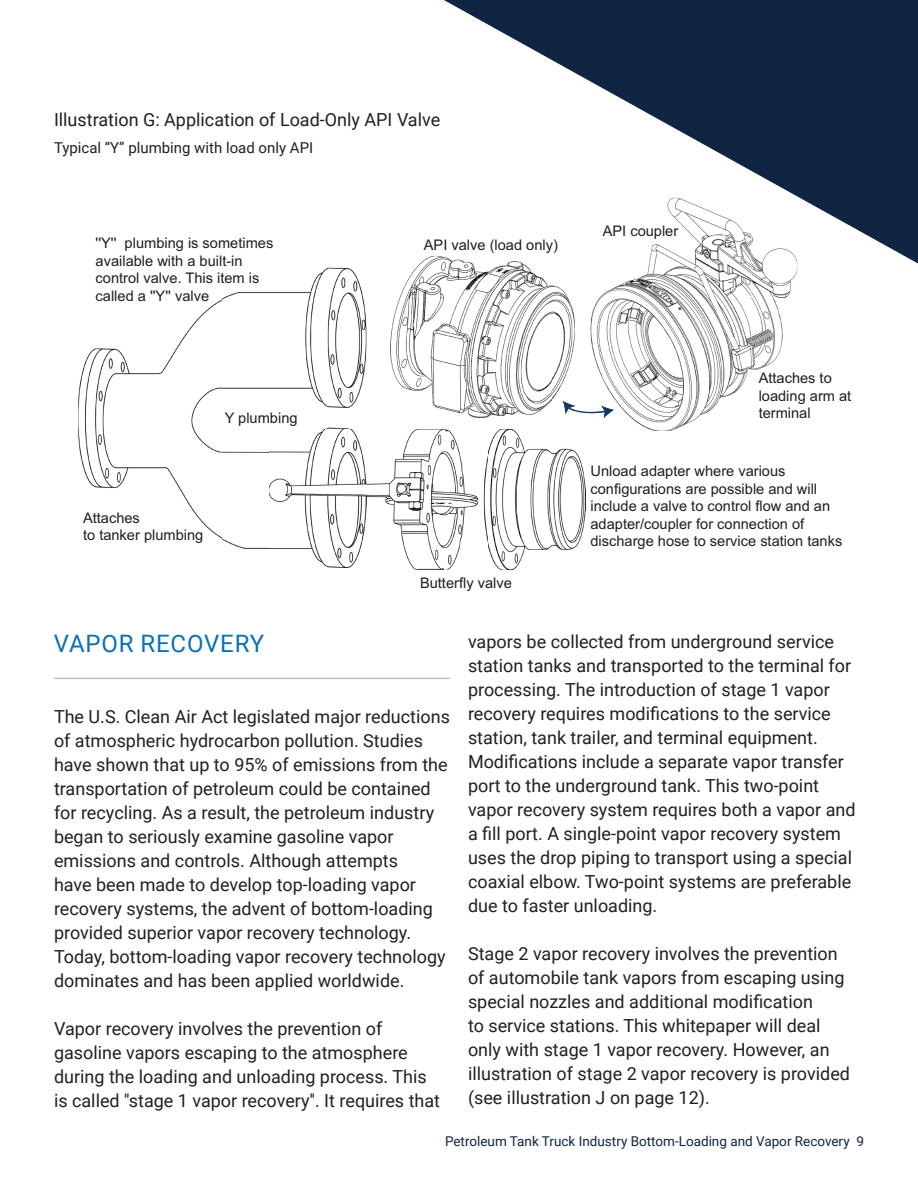
<style>
.page{position:relative;width:918px;height:1188px;background:#fff}
.page>*{position:absolute;margin:0;border:0;box-sizing:border-box;transform-origin:0 0}
.t1{font:24px "Roboto";letter-spacing:.035em;color:#0970b9}
.t2{font:18px/24px "Roboto";color:#231f20}
.t3{font:15px "Roboto";color:#231f20}
.t4{font:14.55px/17.5px "Arial";color:#211d1e}
.t5{font:14.55px/17.5px "Arial";color:#201d1e}
.t6{font:13.5px "Roboto";color:#0f2541}
.s1{color:#211d1e}
</style>
<div class="page">
<svg style="left:444px;top:0;width:474px;height:264px;fill:#0f2541"></svg>
<hr style="left:54px;top:678px;width:396px;height:1px;background:#bfc0c1">
<img style="left:591px;top:198px;width:206px;height:233px">
<img style="left:603px;top:225px;width:76px;height:14px">
<img style="left:759px;top:373px;width:38px;height:10px">
<img style="left:760px;top:390px;width:37px;height:14px">
<img style="left:759px;top:408px;width:38px;height:10px">
<img style="left:391px;top:256px;width:184px;height:161px">
<svg style="left:563px;top:401px;width:51px;height:17px"></svg>
<img style="left:78px;top:268px;width:288px;height:299px">
<img style="left:96px;top:273px;width:163px;height:10px">
<img style="left:96px;top:290px;width:113px;height:11px">
<img style="left:83px;top:512px;width:56px;height:11px">
<img style="left:83px;top:530px;width:119px;height:14px">
<img style="left:225px;top:412px;width:72px;height:14px">
<img style="left:342px;top:429px;width:244px;height:141px">
<img style="left:327px;top:567px;width:15px;height:1px">
<p class="t2" style="left:54px;top:107px;width:388px">Illustration G: Application of Load-Only API Valve</p>
<p class="t3" style="left:54px;top:137px;width:261px">Typical “Y” plumbing with load only API</p>
<p class="t4" style="left:96px;top:234px;width:179px">''Y'' plumbing is sometimes available with a built-in</p>
<p class="t5" style="left:96px;top:269px;width:165px">control valve. This item is called a ''Y'' valve</p>
<p class="t5" style="left:225px;top:409px;width:74px">Y plumbing</p>
<p class="t5" style="left:83px;top:509px;width:122px">Attaches<br>to tanker plumbing</p>
<p class="t4" style="left:424px;top:236px;width:136px">API valve (load only)</p>
<p class="t5" style="left:603px;top:222px;width:77px">API coupler</p>
<p class="t4" style="left:420px;top:574px;width:93px">Butterfly valve</p>
<p class="t5" style="left:759px;top:369px;width:94px">Attach<span class="s1">es to </span>loadin<span class="s1">g arm at </span>termin<span class="s1">al</span></p>
<p class="t4" style="left:591px;top:462px;width:253px">Unload adapter where various configurations are possible and will include a valve to control flow and an adapter/coupler for connection of discharge hose to service station tanks</p>
<p class="t1" style="left:54px;top:627px;width:212px">VAPOR RECOVERY</p>
<p class="t2" style="left:54px;top:704px;width:397px">The U.S. Clean Air Act legislated major reductions of atmospheric hydrocarbon pollution. Studies have shown that up to 95% of emissions from the transportation of petroleum could be contained for recycling. As a result, the petroleum industry began to seriously examine gasoline vapor emissions and controls. Although attempts<br>have been made to develop top-loading vapor recovery systems, the advent of bottom-loading provided superior vapor recovery technology.<br>Today, bottom-loading vapor recovery technology dominates and has been applied worldwide.</p>
<p class="t2" style="left:54px;top:1016px;width:388px">Vapor recovery involves the prevention of gasoline vapors escaping to the atmosphere during the loading and unloading process. This is called ''stage 1 vapor recovery''. It requires that</p>
<p class="t2" style="left:468px;top:629px;width:389px">vapors be collected from underground service station tanks and transported to the terminal for processing. The introduction of stage 1 vapor recovery requires modifications to the service station, tank trailer, and terminal equipment.<br>Modifications include a separate vapor transfer port to the underground tank. This two-point vapor recovery system requires both a vapor and a fill port. A single-point vapor recovery system uses the drop piping to transport using a special coaxial elbow. Two-point systems are preferable due to faster unloading.</p>
<p class="t2" style="left:468px;top:941px;width:384px">Stage 2 vapor recovery involves the prevention of automobile tank vapors from escaping using special nozzles and additional modification<br>to service stations. This whitepaper will deal only with stage 1 vapor recovery. However, an illustration of stage 2 vapor recovery is provided (see illustration J on page 12).</p>
<p class="t6" style="left:445px;top:1132px;width:420px">Petroleum Tank Truck Industry Bottom-Loading and Vapor Recovery 9</p>
</div>
